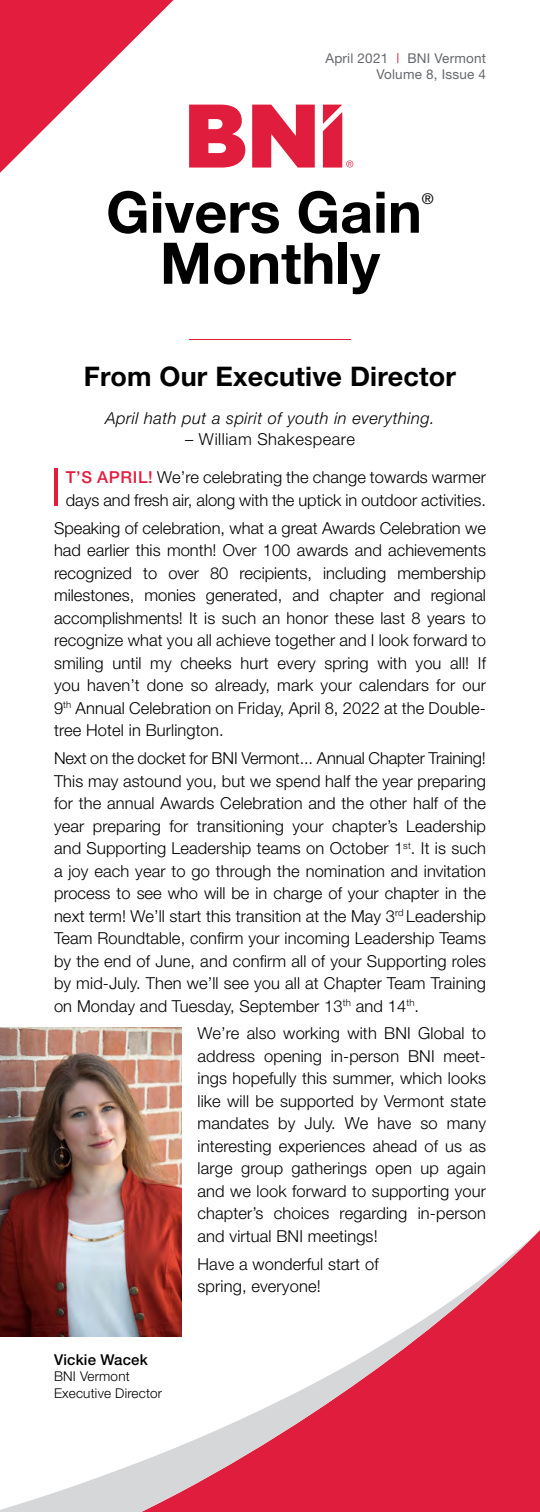
<style>
.page{position:relative;width:540px;height:1512px;background:#fff}
.page>*{position:absolute;margin:0;border:0;box-sizing:border-box;transform-origin:0 0}
.t1{font:700 57.45px "Helvetica Neue";color:#000}
.t2{font:300 52.35px "Helvetica Neue";color:#e31d3e}
.t3{font:700 27px "Helvetica Neue";letter-spacing:.01em;color:#000}
.t4{font:300 16.5px/22.5px "Helvetica Neue";letter-spacing:.01em;color:#000;text-align:justify}
.t5{font:italic 300 16.5px "Helvetica Neue";letter-spacing:.03em;color:#000}
.t6{font:300 16.5px "Helvetica Neue";letter-spacing:.03em;color:#000}
.t7{font:500 15px "Helvetica Neue";letter-spacing:.01em;color:#000}
.t8{font:14.85px "Helvetica Neue";color:#000}
.t9{font:13.5px "Helvetica Neue";letter-spacing:.015em;color:#65686d}
.t10{font:300 13.5px/16.5px "Helvetica Neue";letter-spacing:.015em;color:#000}
.s1{color:#e31d3e}
.s2{font-weight:500;color:#e31d3e}
</style>
<div class="page">
<svg style="left:181px;top:1220px;width:359px;height:292px"></svg>
<svg style="left:0;top:1239px;width:531px;height:273px"></svg>
<svg style="left:531px;top:1235px;width:5px;height:5px"></svg>
<img style="left:0;top:1028px;width:181px;height:309px">
<svg style="left:189px;top:105px;width:56px;height:63px;background:#e6455f"></svg>
<svg style="left:252px;top:105px;width:63px;height:63px"></svg>
<svg style="left:323px;top:105px;width:30px;height:63px"></svg>
<hr style="left:189px;top:339px;width:162px;height:1px;background:#e31d3e">
<svg style="left:0;top:0;width:174px;height:173px"></svg>
<p class="t9" style="left:325px;top:50px;width:162px">April 2021 <span class="s1">|</span> BNI Vermont</p>
<p class="t9" style="left:376px;top:67px;width:111px">Volume 8, Issue 4</p>
<p class="t1" style="left:106px;top:177px;width:317px">Givers Gain</p>
<p class="t8" style="left:422px;top:190px;width:13px">®</p>
<p class="t1" style="left:160px;top:228px;width:222px">Monthly</p>
<p class="t3" style="left:84px;top:360px;width:374px">From Our Executive Director</p>
<p class="t5" style="left:105px;top:408px;width:331px">April hath put a spirit of youth in everything.</p>
<p class="t6" style="left:185px;top:429px;width:171px">– William Shakespeare</p>
<p class="t2" style="left:50px;top:455px;width:13px">I</p>
<p class="t4" style="left:66px;top:466px;width:422px"><span class="s2">T’S APRIL!</span> We’re celebrating the change towards warmer days and fresh air, along with the uptick in outdoor activities.</p>
<p class="t4" style="left:54px;top:516px;width:434px">Speaking of celebration, what a great Awards Celebration we had earlier this month! Over 100 awards and achievements recognized to over 80 recipients, including membership milestones, monies generated, and chapter and regional accomplishments! It is such an honor these last 8 years to recognize what you all achieve together and I look forward to smiling until my cheeks hurt every spring with you all! If you haven’t done so already, mark your calendars for our 9<sup>th</sup> Annual Celebration on Friday, April 8, 2022 at the Double&shy;tree Hotel in Burlington.</p>
<p class="t4" style="left:54px;top:747px;width:434px">Next on the docket for BNI Vermont... Annual Chapter Training!<br>This may astound you, but we spend half the year preparing for the annual Awards Celebration and the other half of the year preparing for transitioning your chapter’s Leadership and Supporting Leadership teams on October 1<sup>st</sup>. It is such a joy each year to go through the nomination and invitation process to see who will be in charge of your chapter in the next term! We’ll start this transition at the May 3<sup>rd</sup> Leadership Team Roundtable, confirm your incoming Leadership Teams by the end of June, and confirm all of your Supporting roles by mid-July. Then we’ll see you all at Chapter Team Training on Monday and Tuesday, September 13<sup>th</sup> and 14<sup>th</sup>.</p>
<p class="t4" style="left:198px;top:1022px;width:290px">We’re also working with BNI Global to address opening in-person BNI meet&shy;ings hopefully this summer, which looks like will be supported by Vermont state mandates by July. We have so many interesting experiences ahead of us as large group gatherings open up again and we look forward to supporting your chapter’s choices regarding in-person and virtual BNI meetings!</p>
<p class="t4" style="left:198px;top:1252px;width:183px">Have a wonderful start of spring, everyone!</p>
<p class="t7" style="left:54px;top:1350px;width:95px">Vickie Wacek</p>
<p class="t10" style="left:54px;top:1368px;width:110px">BNI Vermont<br>Executive Director</p>
</div>
